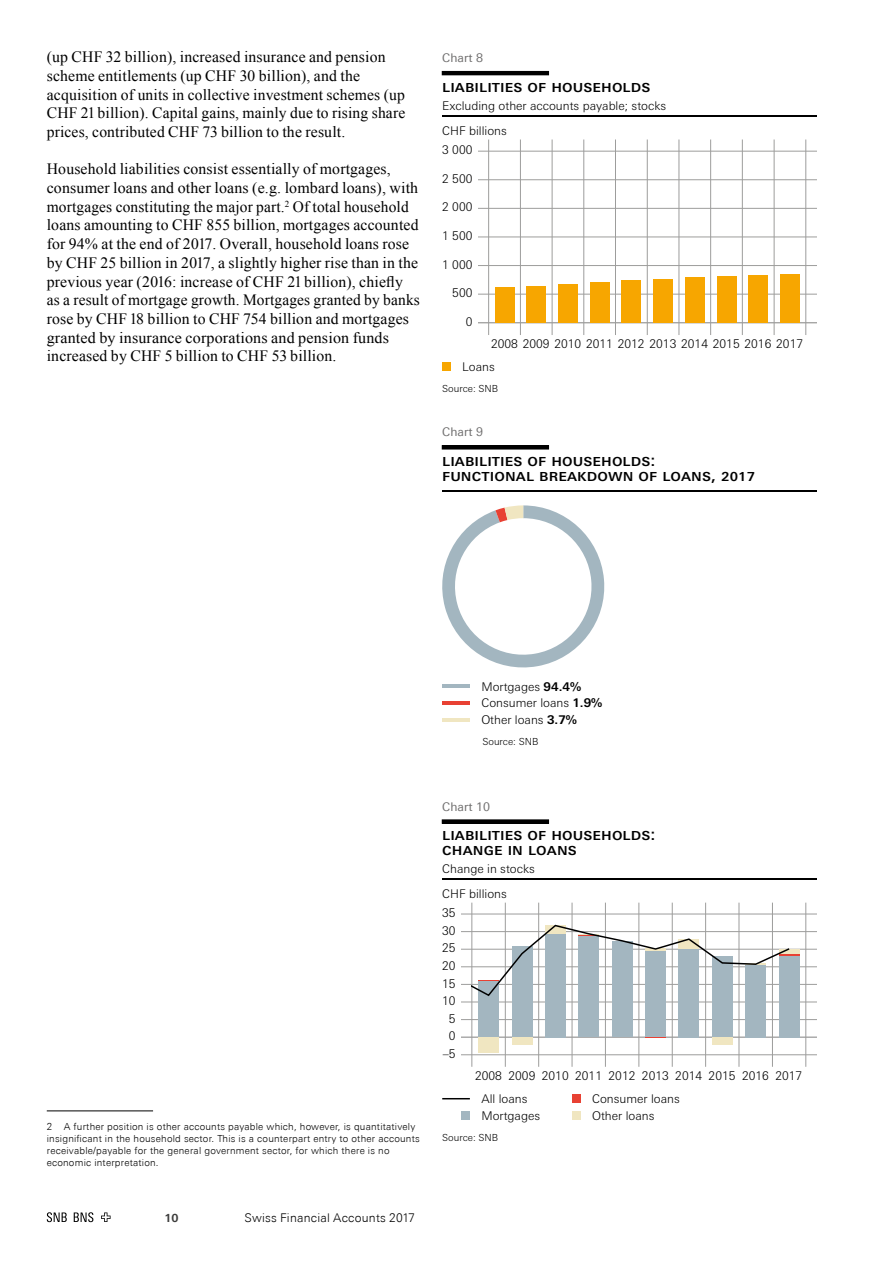
<style>
.page{position:relative;width:893px;height:1263px;background:#fff}
.page>*{position:absolute;margin:0;border:0;box-sizing:border-box;transform-origin:0 0}
.t1{font:500 16.5px/14.7px "Univers Nextfor SNBSC";color:#000}
.t2{font:15.75px/18.8px "Times New Roman";letter-spacing:.01em;color:#000}
.t3{font:300 12px/16.6px "Univers Nextfor SNB";color:#000}
.t4{font:300 12px "Univers Next Pro";letter-spacing:.02em;color:#000}
.t5{font:12px "Univers Next Pro";color:#706f6f}
.t6{font:700 11.25px "Univers Next Pro";color:#3c3c3b}
.t7{font:300 9.75px/12px "Univers Next Pro";letter-spacing:.02em;color:#000}
.t8{font:300 9.75px "Univers Nextfor SNB";color:#000}
.s1{font-weight:700}
</style>
<div class="page">
<svg style="left:101px;top:1212px;width:10px;height:10px"></svg>
<svg style="left:47px;top:1212px;width:20px;height:10px"></svg>
<svg style="left:74px;top:1212px;width:19px;height:10px"></svg>
<hr style="left:47px;top:1110px;width:106px;height:1px;background:#000">
<hr style="left:442px;top:71px;width:107px;height:4px;background:#000">
<hr style="left:442px;top:115px;width:374px;height:1px;background:#000">
<hr style="left:488px;top:140px;width:1px;height:194px;background:#9d9d9c">
<hr style="left:520px;top:140px;width:1px;height:194px;background:#9d9d9c">
<hr style="left:552px;top:140px;width:1px;height:194px;background:#9d9d9c">
<hr style="left:584px;top:140px;width:1px;height:194px;background:#9d9d9c">
<hr style="left:615px;top:140px;width:1px;height:194px;background:#9d9d9c">
<hr style="left:647px;top:140px;width:1px;height:194px;background:#9d9d9c">
<hr style="left:679px;top:140px;width:1px;height:194px;background:#9d9d9c">
<hr style="left:710px;top:140px;width:1px;height:194px;background:#9d9d9c">
<hr style="left:742px;top:140px;width:1px;height:194px;background:#9d9d9c">
<hr style="left:774px;top:140px;width:1px;height:194px;background:#9d9d9c">
<hr style="left:805px;top:140px;width:1px;height:194px;background:#9d9d9c">
<hr style="left:478px;top:294px;width:338px;height:1px;background:#9d9d9c">
<hr style="left:478px;top:265px;width:338px;height:1px;background:#9d9d9c">
<hr style="left:478px;top:237px;width:338px;height:1px;background:#9d9d9c">
<hr style="left:478px;top:208px;width:338px;height:1px;background:#9d9d9c">
<hr style="left:478px;top:179px;width:338px;height:1px;background:#9d9d9c">
<hr style="left:478px;top:151px;width:338px;height:1px;background:#9d9d9c">
<hr style="left:478px;top:322px;width:338px;height:1px;background:#9d9d9c">
<div style="left:495px;top:287px;width:19px;height:36px;background:#f7a600"></div>
<div style="left:527px;top:286px;width:19px;height:37px;background:#f7a600"></div>
<div style="left:558px;top:284px;width:19px;height:39px;background:#f7a600"></div>
<div style="left:590px;top:282px;width:19px;height:41px;background:#f7a600"></div>
<div style="left:622px;top:281px;width:19px;height:42px;background:#f7a600"></div>
<div style="left:654px;top:279px;width:19px;height:44px;background:#f7a600"></div>
<div style="left:685px;top:278px;width:19px;height:45px;background:#f7a600"></div>
<div style="left:717px;top:276px;width:19px;height:47px;background:#f7a600"></div>
<div style="left:749px;top:275px;width:19px;height:48px;background:#f7a600"></div>
<div style="left:780px;top:274px;width:19px;height:49px;background:#f7a600"></div>
<div style="left:442px;top:363px;width:9px;height:8px;background:#f7a600"></div>
<hr style="left:442px;top:446px;width:107px;height:3px;background:#000">
<hr style="left:442px;top:490px;width:374px;height:1px;background:#000">
<svg style="left:442px;top:505px;width:162px;height:162px"></svg>
<hr style="left:442px;top:685px;width:28px;height:3px;background:#a3b6c0">
<hr style="left:442px;top:701px;width:28px;height:4px;background:#e84133">
<hr style="left:442px;top:718px;width:28px;height:3px;background:#f0e6c1">
<hr style="left:442px;top:820px;width:107px;height:3px;background:#000">
<hr style="left:442px;top:878px;width:374px;height:1px;background:#000">
<hr style="left:472px;top:903px;width:1px;height:163px;background:#9d9d9c">
<hr style="left:505px;top:903px;width:1px;height:163px;background:#9d9d9c">
<hr style="left:538px;top:903px;width:1px;height:163px;background:#9d9d9c">
<hr style="left:572px;top:903px;width:1px;height:163px;background:#9d9d9c">
<hr style="left:605px;top:903px;width:1px;height:163px;background:#9d9d9c">
<hr style="left:639px;top:903px;width:1px;height:163px;background:#9d9d9c">
<hr style="left:672px;top:903px;width:1px;height:163px;background:#9d9d9c">
<hr style="left:705px;top:903px;width:1px;height:163px;background:#9d9d9c">
<hr style="left:739px;top:903px;width:1px;height:163px;background:#9d9d9c">
<hr style="left:772px;top:903px;width:1px;height:163px;background:#9d9d9c">
<hr style="left:805px;top:903px;width:1px;height:163px;background:#9d9d9c">
<hr style="left:461px;top:1054px;width:355px;height:1px;background:#9d9d9c">
<hr style="left:461px;top:1019px;width:355px;height:1px;background:#9d9d9c">
<hr style="left:461px;top:1002px;width:355px;height:1px;background:#9d9d9c">
<hr style="left:461px;top:984px;width:355px;height:1px;background:#9d9d9c">
<hr style="left:461px;top:966px;width:355px;height:1px;background:#9d9d9c">
<hr style="left:461px;top:949px;width:355px;height:1px;background:#9d9d9c">
<hr style="left:461px;top:931px;width:355px;height:1px;background:#9d9d9c">
<hr style="left:461px;top:914px;width:355px;height:1px;background:#9d9d9c">
<hr style="left:461px;top:1036px;width:355px;height:2px;background:#9d9d9c">
<div style="left:479px;top:1037px;width:20px;height:15px;background:#f0e6c1"></div>
<div style="left:512px;top:1037px;width:20px;height:8px;background:#f0e6c1"></div>
<div style="left:712px;top:1037px;width:20px;height:7px;background:#f0e6c1"></div>
<div style="left:779px;top:949px;width:20px;height:5px;background:#f0e6c1"></div>
<svg style="left:545px;top:1037px;width:20px;height:1px"></svg>
<svg style="left:646px;top:1037px;width:20px;height:1px"></svg>
<svg style="left:679px;top:1037px;width:20px;height:1px"></svg>
<svg style="left:746px;top:1037px;width:20px;height:1px"></svg>
<hr style="left:779px;top:954px;width:20px;height:2px;background:#e84133">
<div style="left:479px;top:981px;width:20px;height:56px;background:#a3b6c0"></div>
<div style="left:512px;top:946px;width:20px;height:91px;background:#a3b6c0"></div>
<div style="left:545px;top:934px;width:20px;height:103px;background:#a3b6c0"></div>
<div style="left:579px;top:936px;width:20px;height:101px;background:#a3b6c0"></div>
<div style="left:612px;top:941px;width:20px;height:96px;background:#a3b6c0"></div>
<div style="left:646px;top:951px;width:20px;height:86px;background:#a3b6c0"></div>
<div style="left:679px;top:949px;width:20px;height:88px;background:#a3b6c0"></div>
<div style="left:712px;top:956px;width:20px;height:81px;background:#a3b6c0"></div>
<div style="left:746px;top:965px;width:20px;height:72px;background:#a3b6c0"></div>
<div style="left:779px;top:956px;width:20px;height:81px;background:#a3b6c0"></div>
<svg style="left:472px;top:924px;width:319px;height:73px"></svg>
<svg style="left:442px;top:1098px;width:28px;height:1px"></svg>
<div style="left:461px;top:1111px;width:9px;height:9px;background:#a3b6c0"></div>
<div style="left:572px;top:1094px;width:9px;height:9px;background:#e84133"></div>
<div style="left:572px;top:1111px;width:9px;height:9px;background:#f0e6c1"></div>
<p class="t2" style="left:47px;top:47px;width:360px">(up CHF 32 billion), increased insurance and pension scheme entitlements (up CHF 30 billion), and the acquisition of units in collective investment schemes (up CHF 21 billion). Capital gains, mainly due to rising share prices, contributed CHF 73 billion to the result.</p>
<p class="t2" style="left:47px;top:159px;width:375px">Household liabilities consist essentially of mortgages, consumer loans and other loans (e.g. lombard loans), with mortgages constituting the major part.<sup>2</sup> Of total household loans amounting to CHF 855 billion, mortgages accounted for 94% at the end of 2017. Overall, household loans rose by CHF 25 billion in 2017, a slightly higher rise than in the previous year (2016: increase of CHF 21 billion), chiefly as a result of mortgage growth. Mortgages granted by banks rose by CHF 18 billion to CHF 754 billion and mortgages granted by insurance corporations and pension funds increased by CHF 5 billion to CHF 53 billion.</p>
<p class="t5" style="left:442px;top:51px;width:42px">Chart 8</p>
<p class="t1" style="left:442px;top:78px;width:210px">liabilities of households</p>
<p class="t3" style="left:442px;top:93px;width:226px;line-height:24.6px">Excluding other accounts payable; stocks<br>CHF billions</p>
<p class="t3" style="left:442px;top:142px;width:32px">3 000</p>
<p class="t3" style="left:442px;top:170px;width:32px">2 500</p>
<p class="t3" style="left:442px;top:199px;width:32px">2 000</p>
<p class="t3" style="left:442px;top:227px;width:32px">1 500</p>
<p class="t3" style="left:442px;top:256px;width:32px">1 000</p>
<p class="t3" style="left:452px;top:285px;width:22px">500</p>
<p class="t3" style="left:466px;top:313px;width:8px">0</p>
<p class="t3" style="left:462px;top:333px;width:342px;line-height:22.8px;text-indent:29px">2008 2009 2010 2011 2012 2013 2014 2015 2016 2017<br>Loans</p>
<p class="t8" style="left:442px;top:383px;width:58px">Source: SNB</p>
<p class="t5" style="left:442px;top:425px;width:42px">Chart 9</p>
<p class="t1" style="left:442px;top:453px;width:314px">liabilities of households:<br>functional breakdown of loans, 2017</p>
<p class="t7" style="left:47px;top:1120px;width:374px">2 A further position is other accounts payable which, however, is quantitatively insignificant in the household sector. This is a counterpart entry to other accounts receivable/payable for the general government sector, for which there is no economic interpretation.</p>
<p class="t6" style="left:164px;top:1211px;width:16px">10</p>
<p class="t4" style="left:244px;top:1211px;width:172px">Swiss Financial Accounts 2017</p>
<p class="t3" style="left:481px;top:678px;width:122px">Mortgages <span class="s1">94.4%<br></span>Consumer loans <span class="s1">1.9%<br></span>Other loans <span class="s1">3.7%</span></p>
<p class="t8" style="left:482px;top:736px;width:58px">Source: SNB</p>
<p class="t5" style="left:442px;top:799px;width:49px">Chart 10</p>
<p class="t1" style="left:442px;top:827px;width:215px">liabilities of households: change in loans</p>
<p class="t3" style="left:442px;top:856px;width:94px;line-height:24.6px">Change in stocks<br>CHF billions</p>
<p class="t3" style="left:442px;top:904px;width:15px">35</p>
<p class="t3" style="left:442px;top:922px;width:15px">30</p>
<p class="t3" style="left:442px;top:940px;width:15px">25</p>
<p class="t3" style="left:442px;top:957px;width:15px">20</p>
<p class="t3" style="left:442px;top:975px;width:15px">15</p>
<p class="t3" style="left:442px;top:992px;width:15px">10</p>
<p class="t3" style="left:449px;top:1010px;width:8px">5</p>
<p class="t3" style="left:449px;top:1028px;width:8px">0</p>
<p class="t3" style="left:443px;top:1045px;width:14px">–5</p>
<p class="t3" style="left:481px;top:1064px;width:322px;line-height:22.8px;text-indent:-6px">2008 2009 2010 2011 2012 2013 2014 2015 2016 2017<br>All loans</p>
<p class="t3" style="left:481px;top:1107px;width:60px">Mortgages</p>
<p class="t3" style="left:592px;top:1090px;width:89px">Consumer loans<br>Other loans</p>
<p class="t8" style="left:442px;top:1131px;width:58px">Source: SNB</p>
</div>
